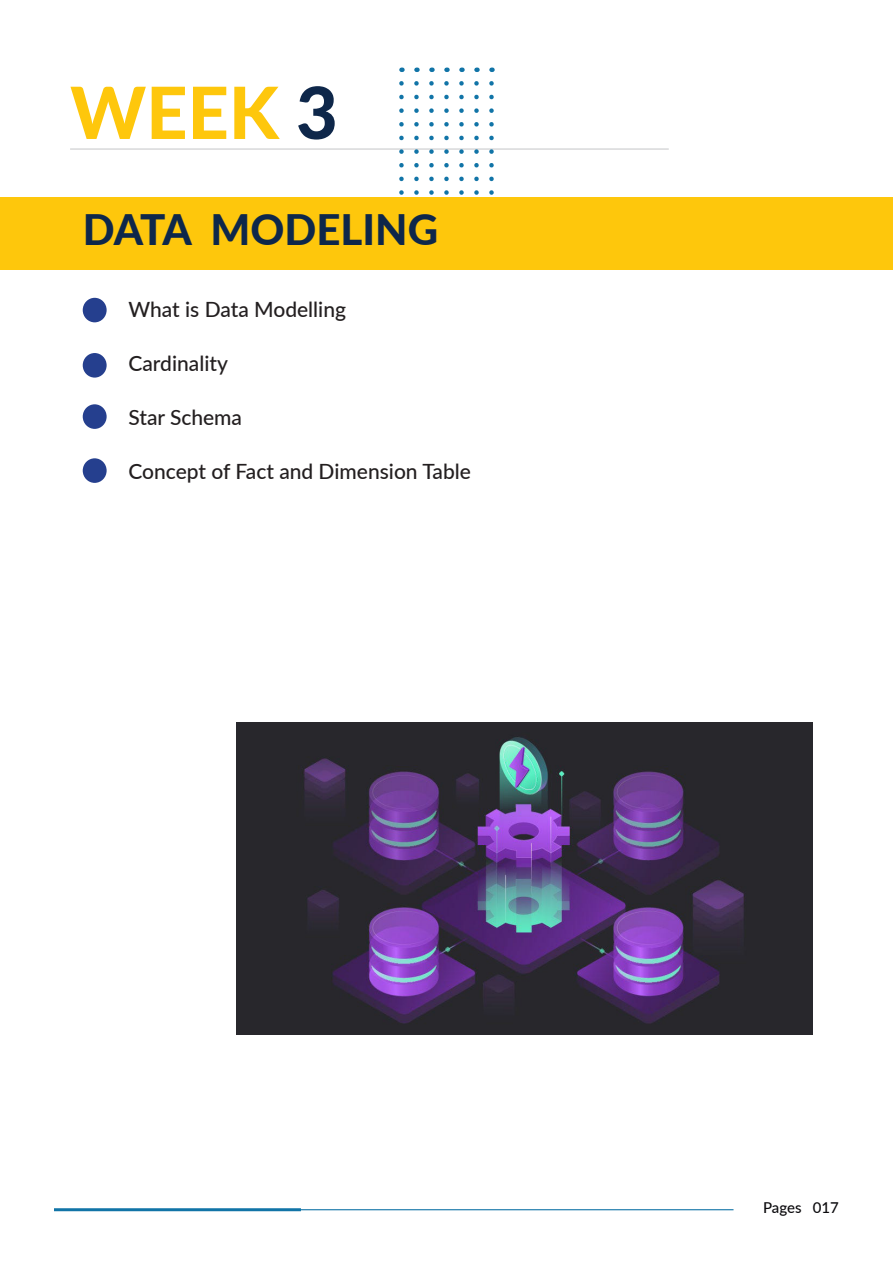
<style>
.page{position:relative;width:893px;height:1263px;background:#fff}
.page>*{position:absolute;margin:0;border:0;box-sizing:border-box;transform-origin:0 0}
.xxl{font:800 72px "Lato";color:#fec70c}
.Big_Title{font:800 42px "Lato";color:#0e274a}
.Body_Text{font:500 21px "Lato";color:#231f20}
.t1{font:500 15px "Lato";color:#0b0a0d}
.s1{color:#0e274a}
</style>
<div class="page">
<hr style="left:0;top:197px;width:1px;height:73px;background:#fec70c">
<hr style="left:266px;top:1209px;width:467px;height:1px;background:#1174a7">
<hr style="left:54px;top:1208px;width:247px;height:3px;background:#1174a7">
<hr style="left:70px;top:149px;width:599px;height:1px;background:#c7c8ca">
<svg style="left:399px;top:83px;width:5px;height:112px"></svg>
<svg style="left:414px;top:83px;width:5px;height:112px"></svg>
<svg style="left:429px;top:83px;width:5px;height:112px"></svg>
<svg style="left:444px;top:83px;width:5px;height:112px"></svg>
<svg style="left:459px;top:83px;width:5px;height:112px"></svg>
<svg style="left:474px;top:83px;width:5px;height:112px"></svg>
<svg style="left:489px;top:83px;width:5px;height:112px"></svg>
<div style="left:83px;top:353px;width:24px;height:25px;background:#253f8e;border-radius:50%"></div>
<div style="left:83px;top:458px;width:24px;height:25px;background:#253f8e;border-radius:50%"></div>
<div style="left:83px;top:298px;width:24px;height:24px;background:#253f8e;border-radius:50%"></div>
<div style="left:2px;top:197px;width:891px;height:73px;background:#fec70c"></div>
<div style="left:83px;top:404px;width:24px;height:25px;background:#253f8e;border-radius:50%"></div>
<img style="left:237px;top:722px;width:575px;height:313px">
<p class="xxl" style="left:70px;top:59px;width:269px">WEEK <span class="s1">3</span></p>
<p class="Big_Title" style="left:83px;top:198px;width:357px">DATA MODELING</p>
<p class="Body_Text" style="left:128px;top:295px;width:219px">What is Data Modelling</p>
<p class="Body_Text" style="left:128px;top:349px;width:101px">Cardinality</p>
<p class="Body_Text" style="left:128px;top:403px;width:115px">Star Schema</p>
<p class="Body_Text" style="left:128px;top:457px;width:344px">Concept of Fact and Dimension Table</p>
<p class="t1" style="left:763px;top:1197px;width:77px">Pages 017</p>
</div>
